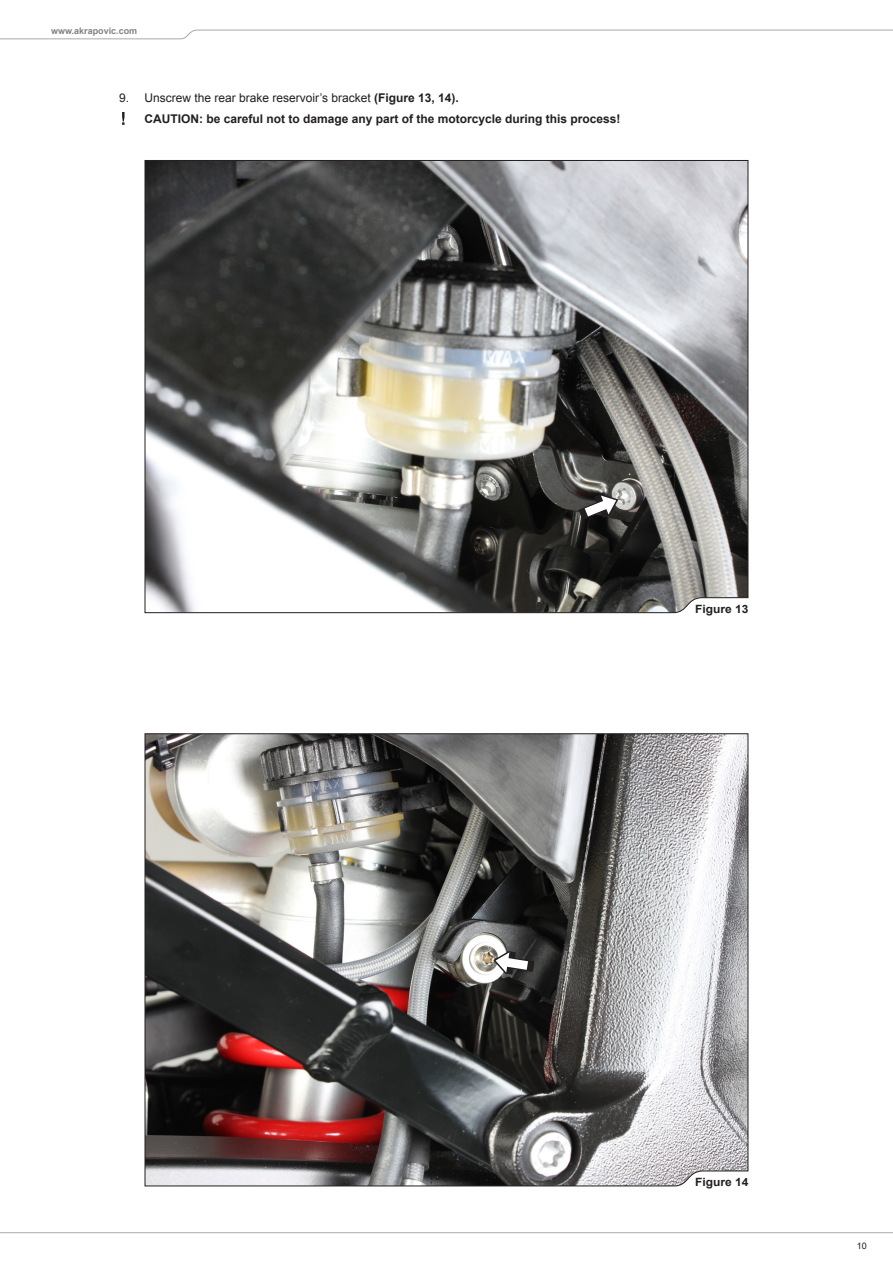
<style>
.page{position:relative;width:893px;height:1263px;background:#fff}
.page>*{position:absolute;margin:0;border:0;box-sizing:border-box;transform-origin:0 0}
.body_txt_bullets{font:700 12px "Arial";color:#231f20}
.body_txt_bold{font:12px "Arial";color:#231f20}
.body_txt_bold-2{font:700 11.4px "Arial";color:#231f20;scale:1.05 1}
.t1{font:700 9px "Arial";color:#808285}
.t2{font:9px "Arial";color:#231f20}
.s1{font-weight:700}
</style>
<div class="page">
<svg style="left:0;top:29px;width:893px;height:10px"></svg>
<svg style="left:0;top:1232px;width:893px;height:2px;background:#d3d3d5"></svg>
<svg style="left:122px;top:112px;width:3px;height:13px"></svg>
<svg style="left:144px;top:160px;width:605px;height:453px;background:#848482"></svg>
<img style="left:144px;top:733px;width:605px;height:454px">
<svg style="left:578px;top:494px;width:40px;height:26px"></svg>
<svg style="left:493px;top:951px;width:42px;height:24px"></svg>
<p class="t1" style="left:51px;top:25px;width:88px">www.akrapovic.com</p>
<p class="body_txt_bold" style="left:119px;top:90px;width:12px">9.</p>
<p class="body_txt_bold" style="left:145px;top:90px;width:316px">Unscrew the rear brake reservoir’s bracket <span class="s1">(Figure 13, 14).</span></p>
<p class="body_txt_bullets" style="left:145px;top:110px;width:478px">CAUTION: be careful not to damage any part of the motorcycle during this process!</p>
<p class="body_txt_bold-2" style="left:695px;top:601px;width:52px">Figure 13</p>
<p class="body_txt_bold-2" style="left:695px;top:1175px;width:52px">Figure 14</p>
<p class="t2" style="left:857px;top:1240px;width:12px">10</p>
</div>
